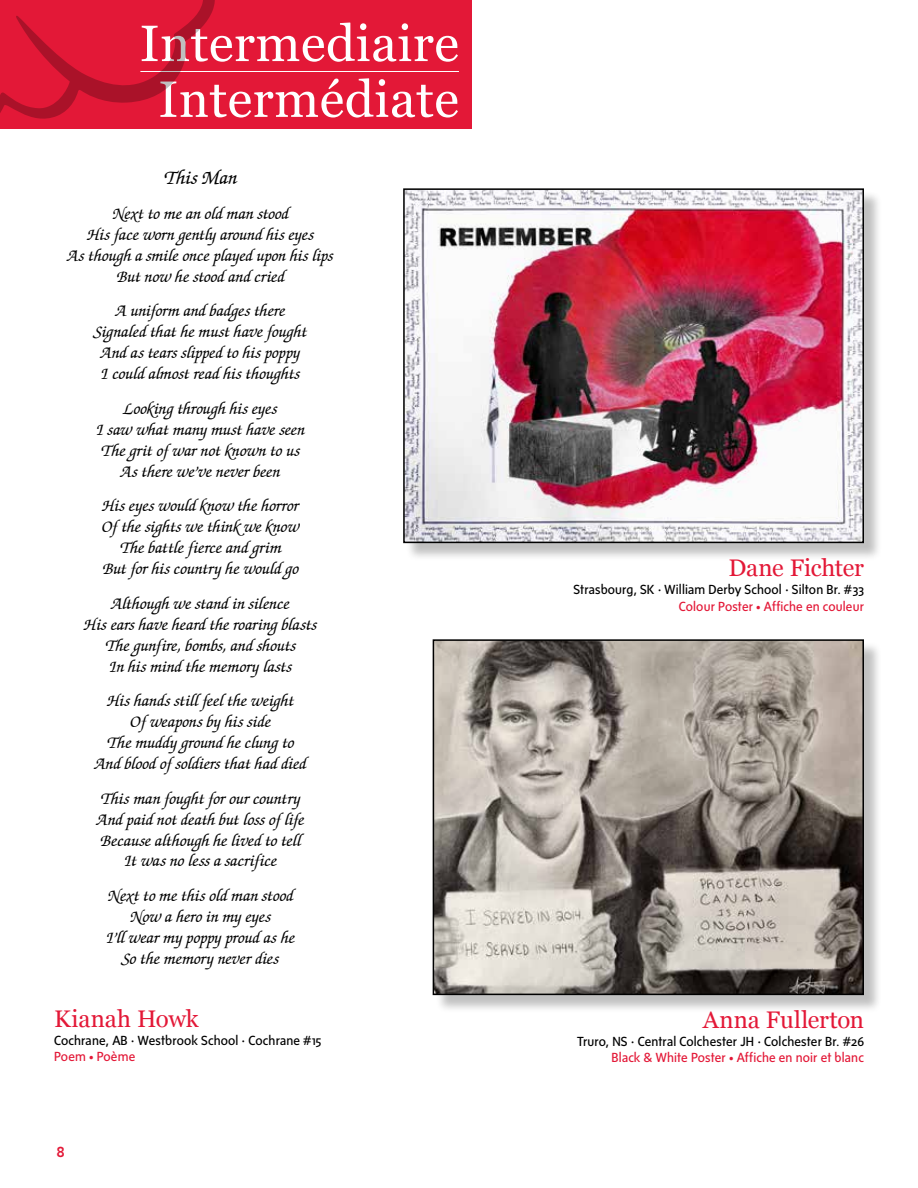
<style>
.page{position:relative;width:918px;height:1188px;background:#fff}
.page>*{position:absolute;margin:0;border:0;box-sizing:border-box;transform-origin:0 0}
.t1{font:51px/55.8px "Georgia";letter-spacing:.01em;color:#fff;text-align:center}
.t2{font:24px "Georgia";letter-spacing:-.005em;color:#e31837}
.t3{font:italic 500 20.25px "Zapf Chancery IT Cby BT";color:#000}
.t4{font:italic 500 17.25px/21px "Zapf Chancery IT Cby BT";letter-spacing:.005em;color:#000;text-align:center}
.t5{font:500 15px "Sense";color:#e31837}
.t6{font:13.5px/16.5px "Sense";letter-spacing:.01em;color:#000;text-align:right}
.s1{font-family:"Georgia"}
.s2{color:#e31837}
</style>
<div class="page">
<div style="left:405px;top:191px;width:478px;height:371px;background:#000;opacity:.25"></div>
<img style="left:406px;top:191px;width:455px;height:349px">
<div style="left:403px;top:188px;width:461px;height:355px;border:2px solid #000"></div>
<div style="left:435px;top:642px;width:448px;height:372px;background:#000;opacity:.25"></div>
<img style="left:436px;top:642px;width:425px;height:350px">
<div style="left:433px;top:639px;width:431px;height:356px;border:2px solid #000"></div>
<div style="left:0;top:0;width:471px;height:129px;background:#e31837"></div>
<hr style="left:140px;top:71px;width:319px;height:1px;background:#fff">
<svg style="left:0;top:0;width:215px;height:119px"></svg>
<h1 class="t1" style="left:140px;top:17px;width:321px">Intermediaire<br>Intermédiate</h1>
<p class="t3" style="left:164px;top:167px;width:75px">This Man</p>
<p class="t4" style="left:68px;top:204px;width:267px">Next to me an old man stood<br>His face worn gently around his eyes<br>As though a smile once played upon his lips<br>But now he stood and cried</p>
<p class="t4" style="left:94px;top:301px;width:214px">A uniform and badges there<br>Signaled that he must have fought<br>And as tears slipped to his poppy<br>I could almost read his thoughts</p>
<p class="t4" style="left:97px;top:399px;width:210px">Looking through his eyes<br>I saw what many must have seen<br>The grit of war not known to us<br>As there we’ve never been</p>
<p class="t4" style="left:102px;top:496px;width:199px">His eyes would know the horror<br>Of the sights we think we know<br>The battle fierce and grim<br>But for his country he would go</p>
<p class="t4" style="left:84px;top:594px;width:235px">Although we stand in silence<br>His ears have heard the roaring blasts<br>The gunfire, bombs, and shouts<br>In his mind the memory lasts</p>
<p class="t4" style="left:95px;top:691px;width:213px">His hands still feel the weight<br>Of weapons by his side<br>The muddy ground he clung to<br>And blood of soldiers that had died</p>
<p class="t4" style="left:97px;top:788px;width:209px">This man fought for our country<br>And paid not death but loss of life<br>Because although he lived to tell<br>It was no less a sacrifice</p>
<p class="t4" style="left:107px;top:886px;width:190px">Next to me this old man stood<br>Now a hero in my eyes<br>I’ll wear my poppy proud as he<br>So the memory never dies</p>
<h2 class="t2" style="left:54px;top:1004px;width:146px">Kianah Howk</h2>
<p class="t6" style="left:54px;top:1032px;width:269px;text-align:left">Cochrane, AB <span class="s1">·</span> Westbrook School <span class="s1">·</span> Cochrane #15<br><span class="s2">Poem • Poème</span></p>
<p class="t5" style="left:57px;top:1143px;width:9px">8</p>
<h2 class="t2" style="left:729px;top:554px;width:137px">Dane Fichter</h2>
<p class="t6" style="left:574px;top:581px;width:292px">Strasbourg, SK <span class="s1">·</span> William Derby School <span class="s1">·</span> Silton Br. #33<br><span class="s2">Colour Poster • Affiche en couleur</span></p>
<h2 class="t2" style="left:703px;top:1005px;width:163px">Anna Fullerton</h2>
<p class="t6" style="left:577px;top:1033px;width:288px">Truro, NS <span class="s1">·</span> Central Colchester JH <span class="s1">·</span> Colchester Br. #26<br><span class="s2">Black &amp; White Poster • Affiche en noir et blanc</span></p>
</div>
